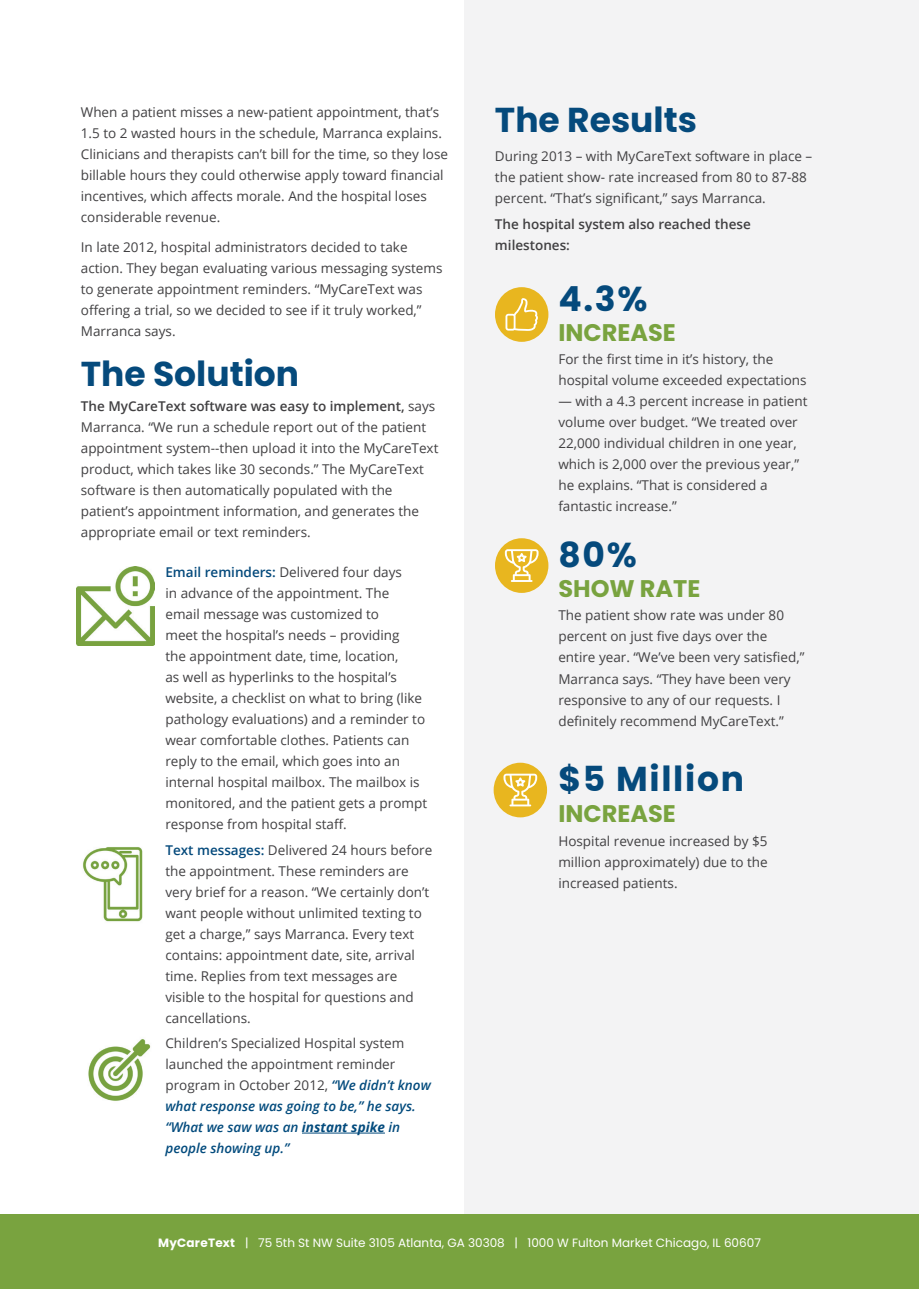
<style>
.page{position:relative;width:919px;height:1289px;background:#fff}
.page>*{position:absolute;margin:0;border:0;box-sizing:border-box;transform-origin:0 0}
.t1{font:700 34.5px "Poppins";color:#054a7c}
.t2{font:700 34.5px "Poppins";letter-spacing:.05em;color:#054a7c}
.t3{font:700 24px "Poppins";color:#79a33f}
.t4{font:13.5px/21px "Open Sans";color:#414042}
.t5{font:600 13.5px/21px "Open Sans";color:#414042}
.t6{font:12px "Poppins";color:#fff}
.s1{font-weight:600}
.s2{font-weight:600;color:#054a7c}
.s3{font-weight:600;font-style:italic;color:#034b7d}
.s4{font-weight:700;font-style:italic;color:#034b7d}
.s5{font-weight:700}
</style>
<div class="page">
<div style="left:465px;top:0;width:453px;height:1288px;background:#f3f3f4"></div>
<div style="left:0;top:1214px;width:918px;height:74px;background:#79a33f"></div>
<img style="left:76px;top:567px;width:78px;height:78px">
<img style="left:83px;top:847px;width:60px;height:75px">
<img style="left:88px;top:1039px;width:63px;height:62px">
<div style="left:495px;top:538px;width:53px;height:55px;background:#e8b61f;border-radius:50%"></div>
<svg style="left:505px;top:549px;width:33px;height:33px"></svg>
<div style="left:495px;top:287px;width:53px;height:55px;background:#e8b61f;border-radius:50%"></div>
<svg style="left:505px;top:298px;width:33px;height:33px"></svg>
<hr style="left:302px;top:1132px;width:83px;height:1px;background:#034b7d">
<div style="left:493px;top:762px;width:54px;height:55px;background:#e8b61f;border-radius:50%"></div>
<svg style="left:503px;top:773px;width:34px;height:33px"></svg>
<p class="t4" style="left:81px;top:101px;width:369px">When a patient misses a new-patient appointment, that’s 1.5 to 2 wasted hours in the schedule, Marranca explains.<br>Clinicians and therapists can’t bill for the time, so they lose billable hours they could otherwise apply toward financial incentives, which affects morale. And the hospital loses considerable revenue.</p>
<p class="t4" style="left:81px;top:236px;width:363px">In late 2012, hospital administrators decided to take action. They began evaluating various messaging systems to generate appointment reminders. “MyCareText was offering a trial, so we decided to see if it truly worked,” Marranca says.</p>
<h1 class="t1" style="left:81px;top:354px;width:220px">The Solution</h1>
<p class="t4" style="left:81px;top:395px;width:359px"><span class="s1">The MyCareText software was easy to implement,</span> says Marranca. “We run a schedule report out of the patient appointment system--then upload it into the MyCareText product, which takes like 30 seconds.” The MyCareText software is then automatically populated with the patient’s appointment information, and generates the appropriate email or text reminders.</p>
<p class="t4" style="left:165px;top:561px;width:263px"><span class="s2">Email reminders:</span> Delivered four days<br>in advance of the appointment. The email message was customized to<br>meet the hospital’s needs – providing<br>the appointment date, time, location,<br>as well as hyperlinks to the hospital’s website, a checklist on what to bring (like pathology evaluations) and a reminder to wear comfortable clothes. Patients can reply to the email, which goes into an internal hospital mailbox. The mailbox is monitored, and the patient gets a prompt response from hospital staff.</p>
<p class="t4" style="left:165px;top:839px;width:268px"><span class="s2">Text messages:</span> Delivered 24 hours before the appointment. These reminders are very brief for a reason. “We certainly don’t want people without unlimited texting to get a charge,” says Marranca. Every text contains: appointment date, site, arrival time. Replies from text messages are visible to the hospital for questions and cancellations.</p>
<p class="t4" style="left:165px;top:1032px;width:267px">Children’s Specialized Hospital system launched the appointment reminder program in October 2012, <span class="s3">“We didn’t know what response was going to be,” he says. “What we saw was an</span> <span class="s4">instant spike</span> <span class="s3">in people showing up.”</span></p>
<h1 class="t1" style="left:495px;top:100px;width:203px">The Results</h1>
<p class="t4" style="left:495px;top:146px;width:319px">During 2013 – with MyCareText software in place – the patient show- rate increased from 80 to 87-88 percent. “That’s significant,” says Marranca.</p>
<p class="t5" style="left:495px;top:213px;width:257px">The hospital system also reached these milestones:</p>
<h1 class="t1" style="left:558px;top:278px;width:91px">4.3%</h1>
<h2 class="t3" style="left:558px;top:319px;width:119px">INCREASE</h2>
<p class="t4" style="left:558px;top:348px;width:250px">For the first time in it’s history, the hospital volume exceeded expectations</p>
<p class="t4" style="left:558px;top:390px;width:251px">— with a 4.3 percent increase in patient volume over budget. “We treated over 22,000 individual children in one year, which is 2,000 over the previous year,” he explains. “That is considered a fantastic increase.”</p>
<h1 class="t1" style="left:558px;top:534px;width:80px">80%</h1>
<h2 class="t3" style="left:558px;top:575px;width:144px">SHOW RATE</h2>
<p class="t4" style="left:558px;top:604px;width:247px">The patient show rate was under 80 percent on just five days over the entire year. “We’ve been very satisfied,” Marranca says. “They have been very responsive to any of our requests. I definitely recommend MyCareText.”</p>
<h1 class="t2" style="left:558px;top:758px;width:187px">$5 Million</h1>
<h2 class="t3" style="left:558px;top:799px;width:119px">INCREASE</h2>
<p class="t4" style="left:558px;top:830px;width:211px;text-align:justify">Hospital revenue increased by $5 million approximately) due to the increased patients.</p>
<p class="t6" style="left:158px;top:1236px;width:604px"><span class="s5">MyCareText</span> | 75 5th St NW Suite 3105 Atlanta, GA 30308 | 1000 W Fulton Market Chicago, IL 60607</p>
</div>
